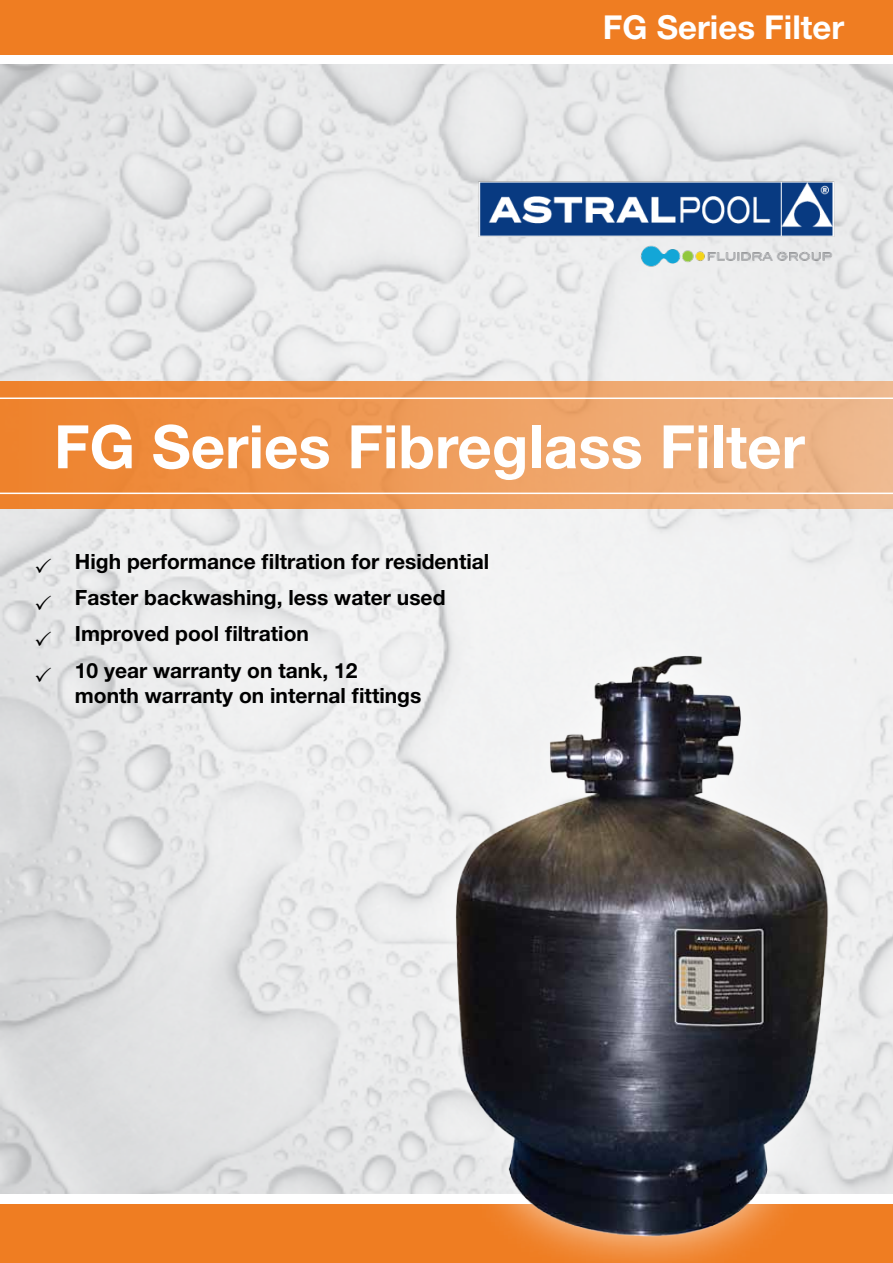
<style>
.page{position:relative;width:893px;height:1263px;background:#fff}
.page>*{position:absolute;margin:0;border:0;box-sizing:border-box;transform-origin:0 0}
.t1{font:700 60px "Helvetica Neue LT Std";color:#fff}
.t2{font:700 33px "Helvetica Neue LT Std";color:#fff}
.t3{font:700 21px/25.5px "Helvetica Neue LT Std";color:#000}
</style>
<div class="page">
<img style="left:0;top:64px;width:893px;height:1130px">
<div style="left:0;top:381px;width:893px;height:127px;background:linear-gradient(to right,#ee8129,#eeba90)"></div>
<div style="left:0;top:1205px;width:893px;height:58px;background:#ef7d22"></div>
<hr style="left:0;top:493px;width:893px;height:1px;background:#fff">
<hr style="left:0;top:397px;width:893px;height:2px;background:#fff">
<div style="left:0;top:0;width:893px;height:54px;background:#ef7d22"></div>
<div style="left:405px;top:605px;width:465px;height:658px;background:#fff;opacity:.75"></div>
<img style="left:446px;top:642px;width:388px;height:596px">
<img style="left:446px;top:165px;width:419px;height:115px">
<svg style="left:52px;top:576px;width:23px;height:1px"></svg>
<svg style="left:52px;top:613px;width:23px;height:1px"></svg>
<svg style="left:52px;top:649px;width:23px;height:1px"></svg>
<svg style="left:52px;top:685px;width:23px;height:1px"></svg>
<h2 class="t2" style="left:603px;top:7px;width:243px">FG Series Filter</h2>
<h1 class="t1" style="left:54px;top:410px;width:752px">FG Series Fibreglass Filter</h1>
<p class="t3" style="left:34px;top:548px;width:457px">✓ High performance filtration for residential</p>
<p class="t3" style="left:34px;top:584px;width:413px">✓ Faster backwashing, less water used</p>
<p class="t3" style="left:34px;top:621px;width:276px">✓ Improved pool filtration</p>
<p class="t3" style="left:75px;top:657px;width:348px;text-indent:-41px">✓ 10 year warranty on tank, 12 month warranty on internal fittings</p>
</div>
